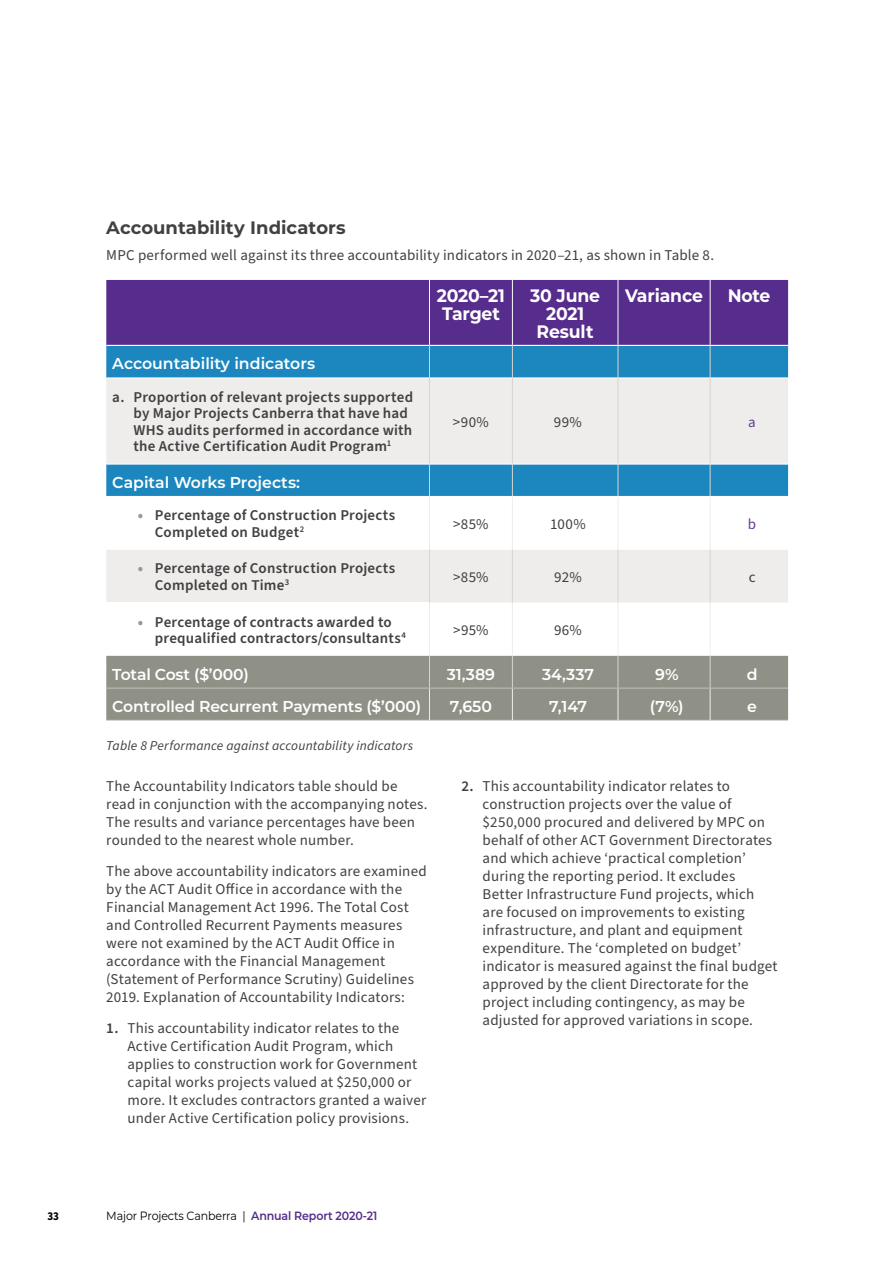
<style>
.page{position:relative;width:893px;height:1263px;background:#fff}
.page>*{position:absolute;margin:0;border:0;box-sizing:border-box;transform-origin:0 0}
.t1{font:700 18px/18px "Montserrat";letter-spacing:-.01em;color:#fff;scale:.96 1}
.t2{font:700 18px "Montserrat";letter-spacing:.005em;color:#414042}
.t3{font:600 15.75px "Montserrat";letter-spacing:-.01em;color:#fff}
.t4{font:15px/18px "Source Sans Pro";letter-spacing:.01em;color:#414042}
.t5{font:600 15px/16.5px "Source Sans Pro";letter-spacing:.015em;color:#414042}
.t6{font:15px "Source Sans Pro";color:#633e94}
.t7{font:italic 13.5px "Source Sans Pro";letter-spacing:.015em;color:#414042}
.t8{font:12px "Montserrat";letter-spacing:-.01em;color:#000;scale:.92 1}
.t9{font:700 12px "Source Sans Pro";color:#000;scale:.92 1}
.s1{font-weight:900;color:#989a8f}
.s2{font-weight:600}
.s3{font-weight:600;color:#562c8c}
</style>
<div class="page">
<div style="left:106px;top:280px;width:682px;height:65px;background:#562c8c"></div>
<div style="left:106px;top:346px;width:682px;height:32px;background:#1c87bf"></div>
<svg style="left:106px;top:379px;width:682px;height:117px;background:#b6d1df"></svg>
<div style="left:106px;top:550px;width:323px;height:52px;background:#eeedeb"></div>
<svg style="left:430px;top:549px;width:358px;height:107px"></svg>
<div style="left:106px;top:656px;width:682px;height:64px;background:#8f9186"></div>
<hr style="left:429px;top:280px;width:1px;height:65px;background:#fff">
<hr style="left:512px;top:280px;width:1px;height:65px;background:#fff">
<hr style="left:618px;top:280px;width:1px;height:65px;background:#fff">
<hr style="left:710px;top:280px;width:1px;height:65px;background:#fff">
<hr style="left:429px;top:497px;width:1px;height:53px;background:#eeedeb">
<hr style="left:512px;top:497px;width:1px;height:53px;background:#eeedeb">
<hr style="left:429px;top:346px;width:1px;height:32px;background:#d6d4d0">
<hr style="left:512px;top:346px;width:1px;height:32px;background:#d6d4d0">
<hr style="left:429px;top:464px;width:1px;height:32px;background:#d6d4d0">
<hr style="left:512px;top:464px;width:1px;height:32px;background:#d6d4d0">
<hr style="left:429px;top:550px;width:1px;height:53px;background:#d6d4d0">
<hr style="left:512px;top:550px;width:1px;height:53px;background:#d6d4d0">
<hr style="left:429px;top:656px;width:1px;height:32px;background:#d6d4d0">
<hr style="left:512px;top:656px;width:1px;height:32px;background:#d6d4d0">
<hr style="left:618px;top:346px;width:1px;height:32px;background:#d6d4d0">
<hr style="left:710px;top:346px;width:1px;height:32px;background:#d6d4d0">
<hr style="left:618px;top:464px;width:1px;height:32px;background:#d6d4d0">
<hr style="left:710px;top:464px;width:1px;height:32px;background:#d6d4d0">
<hr style="left:618px;top:550px;width:1px;height:53px;background:#d6d4d0">
<hr style="left:710px;top:550px;width:1px;height:53px;background:#d6d4d0">
<hr style="left:618px;top:656px;width:1px;height:32px;background:#d6d4d0">
<hr style="left:710px;top:656px;width:1px;height:32px;background:#d6d4d0">
<hr style="left:618px;top:497px;width:1px;height:53px;background:#eeedeb">
<hr style="left:710px;top:497px;width:1px;height:53px;background:#eeedeb">
<hr style="left:106px;top:720px;width:323px;height:1px;background:#d6d4d0">
<hr style="left:429px;top:720px;width:83px;height:1px;background:#d6d4d0">
<hr style="left:512px;top:720px;width:106px;height:1px;background:#d6d4d0">
<hr style="left:618px;top:720px;width:92px;height:1px;background:#d6d4d0">
<hr style="left:710px;top:720px;width:78px;height:1px;background:#d6d4d0">
<hr style="left:429px;top:688px;width:1px;height:32px;background:#eeedeb">
<hr style="left:512px;top:688px;width:1px;height:32px;background:#eeedeb">
<hr style="left:618px;top:688px;width:1px;height:32px;background:#eeedeb">
<hr style="left:710px;top:688px;width:1px;height:32px;background:#eeedeb">
<hr style="left:429px;top:603px;width:1px;height:53px;background:#eeedeb">
<hr style="left:512px;top:603px;width:1px;height:53px;background:#eeedeb">
<hr style="left:618px;top:603px;width:1px;height:53px;background:#eeedeb">
<hr style="left:710px;top:603px;width:1px;height:53px;background:#eeedeb">
<hr style="left:106px;top:688px;width:323px;height:1px;background:#c0bfb8">
<hr style="left:429px;top:688px;width:83px;height:1px;background:#c0bfb8">
<hr style="left:512px;top:688px;width:106px;height:1px;background:#c0bfb8">
<hr style="left:618px;top:688px;width:92px;height:1px;background:#c0bfb8">
<hr style="left:710px;top:688px;width:78px;height:1px;background:#c0bfb8">
<hr style="left:106px;top:464px;width:323px;height:1px;background:#fff">
<hr style="left:429px;top:464px;width:83px;height:1px;background:#fff">
<hr style="left:512px;top:464px;width:106px;height:1px;background:#fff">
<hr style="left:618px;top:464px;width:92px;height:1px;background:#fff">
<hr style="left:710px;top:464px;width:78px;height:1px;background:#fff">
<hr style="left:429px;top:378px;width:1px;height:86px;background:#d6d4d0">
<hr style="left:512px;top:378px;width:1px;height:86px;background:#d6d4d0">
<hr style="left:618px;top:378px;width:1px;height:86px;background:#d6d4d0">
<hr style="left:710px;top:378px;width:1px;height:86px;background:#d6d4d0">
<p class="t2" style="left:106px;top:214px;width:241px">Accountability Indicators</p>
<p class="t4" style="left:106px;top:247px;width:609px">MPC performed well against its three accountability indicators in 2020–21, as shown in Table 8.</p>
<p class="t1" style="left:437px;top:286px;width:73px">2020–21<br>Target</p>
<p class="t1" style="left:530px;top:286px;width:74px;text-align:center">30 June<br>2021<br>Result</p>
<p class="t1" style="left:625px;top:286px;width:82px">Variance</p>
<p class="t1" style="left:728px;top:286px;width:46px">Note</p>
<p class="t3" style="left:112px;top:353px;width:204px">Accountability indicators</p>
<p class="t5" style="left:134px;top:389px;width:281px;text-indent:-21px">a. Proportion of relevant projects supported by Major Projects Canberra that have had WHS audits performed in accordance with the Active Certification Audit Program<sup>1</sup></p>
<p class="t4" style="left:453px;top:413px;width:37px">&gt;90%</p>
<p class="t4" style="left:554px;top:413px;width:30px">99%</p>
<p class="t6" style="left:748px;top:412px;width:9px">a</p>
<p class="t3" style="left:112px;top:471px;width:189px">Capital Works Projects:</p>
<p class="t5" style="left:155px;top:508px;width:242px;text-indent:-17px"><span class="s1">•</span> Percentage of Construction Projects<br>Completed on Budget<sup>2</sup></p>
<p class="t4" style="left:453px;top:515px;width:37px">&gt;85%</p>
<p class="t4" style="left:550px;top:515px;width:37px">100%</p>
<p class="t6" style="left:748px;top:514px;width:10px">b</p>
<p class="t5" style="left:155px;top:561px;width:242px;text-indent:-17px"><span class="s1">•</span> Percentage of Construction Projects<br>Completed on Time<sup>3</sup></p>
<p class="t4" style="left:453px;top:568px;width:37px">&gt;85%</p>
<p class="t4" style="left:554px;top:568px;width:29px">92%</p>
<p class="t4" style="left:749px;top:568px;width:8px">c</p>
<p class="t5" style="left:155px;top:614px;width:253px;text-indent:-17px"><span class="s1">•</span> Percentage of contracts awarded to prequalified contractors/consultants<sup>4</sup></p>
<p class="t4" style="left:453px;top:621px;width:37px">&gt;95%</p>
<p class="t4" style="left:554px;top:621px;width:29px">96%</p>
<p class="t3" style="left:112px;top:663px;width:138px">Total Cost ($’000)</p>
<p class="t3" style="left:447px;top:663px;width:50px">31,389</p>
<p class="t3" style="left:542px;top:663px;width:53px">34,337</p>
<p class="t3" style="left:655px;top:663px;width:25px">9%</p>
<p class="t3" style="left:747px;top:663px;width:12px">d</p>
<p class="t3" style="left:112px;top:695px;width:310px">Controlled Recurrent Payments ($’000)</p>
<p class="t3" style="left:450px;top:695px;width:44px">7,650</p>
<p class="t3" style="left:549px;top:695px;width:39px">7,147</p>
<p class="t3" style="left:650px;top:695px;width:35px">(7%)</p>
<p class="t3" style="left:747px;top:695px;width:11px">e</p>
<p class="t7" style="left:106px;top:737px;width:308px">Table 8 Performance against accountability indicators</p>
<p class="t4" style="left:106px;top:778px;width:323px">The Accountability Indicators table should be read in conjunction with the accompanying notes.<br>The results and variance percentages have been rounded to the nearest whole number.</p>
<p class="t4" style="left:106px;top:863px;width:322px">The above accountability indicators are examined by the ACT Audit Office in accordance with the Financial Management Act 1996. The Total Cost and Controlled Recurrent Payments measures were not examined by the ACT Audit Office in accordance with the Financial Management (Statement of Performance Scrutiny) Guidelines 2019. Explanation of Accountability Indicators:</p>
<p class="t4" style="left:128px;top:1019px;width:300px;text-indent:-21px"><span class="s2">1.</span> This accountability indicator relates to the Active Certification Audit Program, which applies to construction work for Government capital works projects valued at $250,000 or more. It excludes contractors granted a waiver under Active Certification policy provisions.</p>
<p class="t4" style="left:483px;top:778px;width:296px;text-indent:-21px"><span class="s2">2.</span> This accountability indicator relates to construction projects over the value of $250,000 procured and delivered by MPC on behalf of other ACT Government Directorates and which achieve ‘practical completion’ during the reporting period. It excludes Better Infrastructure Fund projects, which are focused on improvements to existing infrastructure, and plant and equipment expenditure. The ‘completed on budget’ indicator is measured against the final budget approved by the client Directorate for the project including contingency, as may be adjusted for approved variations in scope.</p>
<p class="t9" style="left:47px;top:1208px;width:14px">33</p>
<p class="t8" style="left:106px;top:1208px;width:296px">Major Projects Canberra | <span class="s3">Annual Report 2020-21</span></p>
</div>
